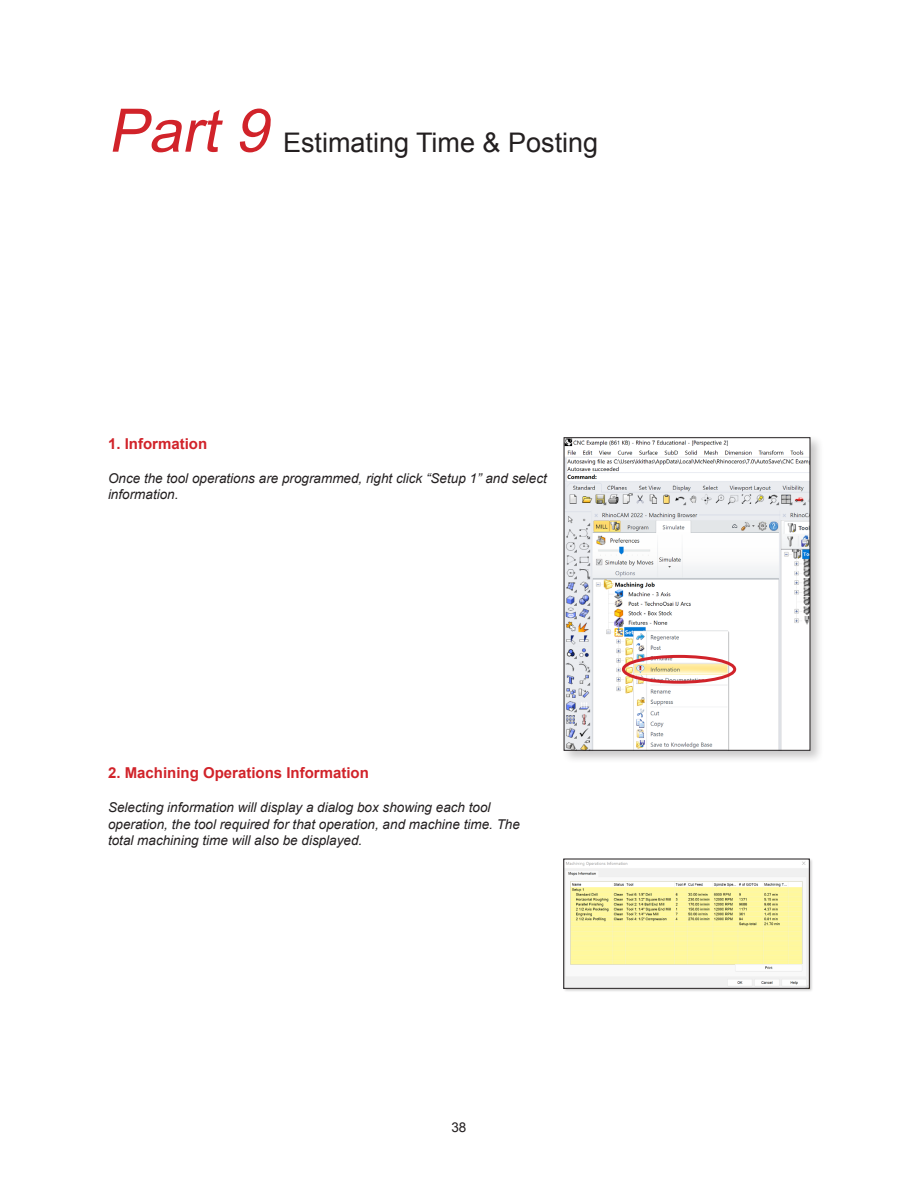
<style>
.page{position:relative;width:918px;height:1188px;background:#fff}
.page>*{position:absolute;margin:0;border:0;box-sizing:border-box;transform-origin:0 0}
.t1{font:italic 60px "Arial";color:#d1232a}
.t2{font:27px "Arial";color:#231f20}
.t3{font:700 15px "Arial";color:#d1232a}
.t4{font:italic 13.5px/16.2px "Arial";color:#231f20}
.t5{font:13.5px "Arial";color:#231f20}
</style>
<div class="page">
<div style="left:561px;top:434px;width:263px;height:330px;background:#231f20;opacity:.25"></div>
<img style="left:566px;top:439px;width:242px;height:310px">
<div style="left:564px;top:437px;width:246px;height:314px;border:1px solid #231f20"></div>
<div style="left:563px;top:858px;width:251px;height:135px;background:#231f20;opacity:.25"></div>
<img style="left:566px;top:861px;width:241px;height:125px">
<div style="left:622px;top:655px;width:114px;height:29px;border:3px solid #d1232a;border-radius:50%"></div>
<p class="t1" style="left:108px;top:91px;width:177px">Part9</p>
<p class="t2" style="left:283px;top:125px;width:317px">Estimating Time &amp; Posting</p>
<p class="t3" style="left:108px;top:433px;width:101px">1. Information</p>
<p class="t4" style="left:108px;top:470px;width:440px">Once the tool operations are programmed, right click “Setup 1” and select information.</p>
<p class="t3" style="left:108px;top:763px;width:262px">2. Machining Operations Information</p>
<p class="t4" style="left:108px;top:800px;width:413px">Selecting information will display a dialog box showing each tool operation, the tool required for that operation, and machine time. The total machining time will also be displayed.</p>
<p class="t5" style="left:451px;top:1118px;width:17px">38</p>
</div>
